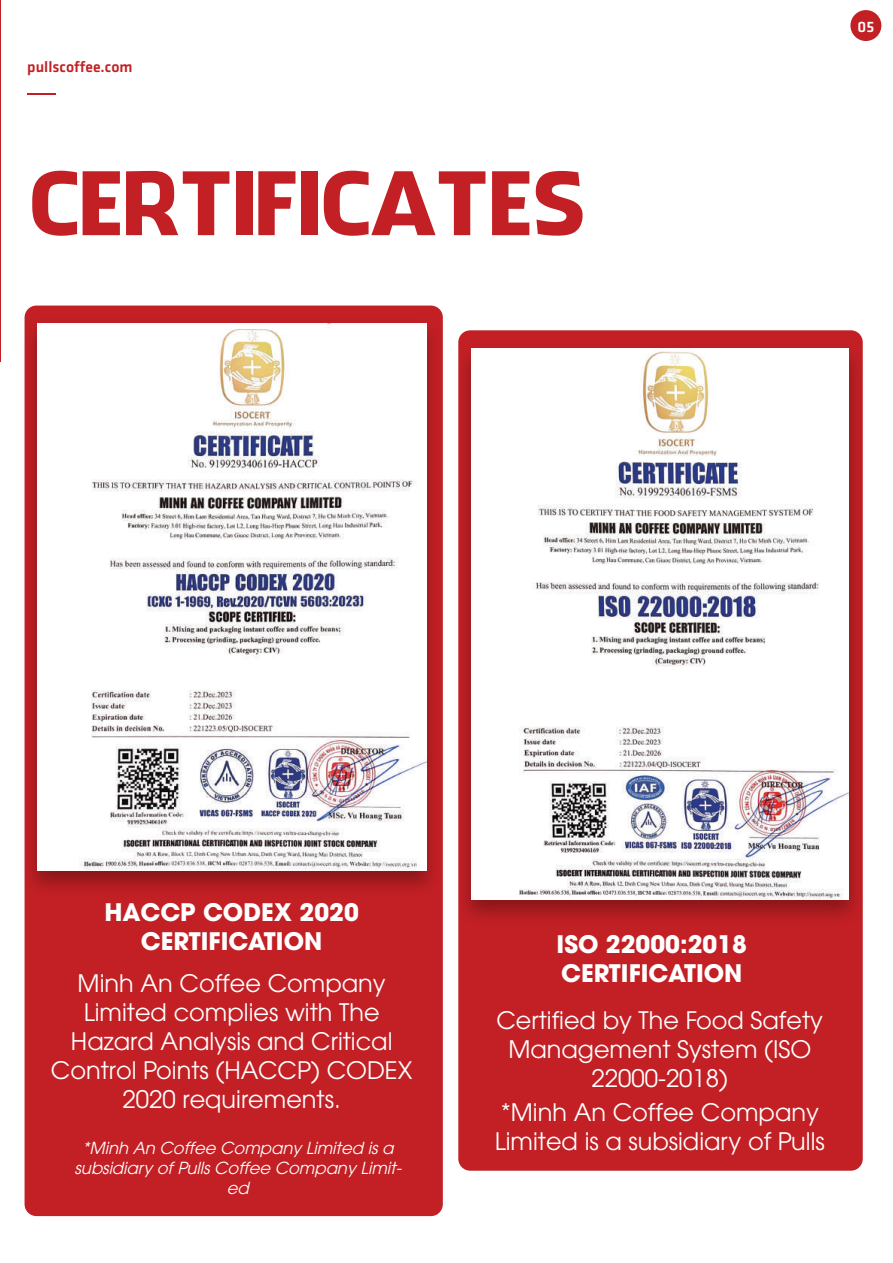
<style>
.page{position:relative;width:893px;height:1263px;background:#fff}
.page>*{position:absolute;margin:0;border:0;box-sizing:border-box;transform-origin:0 0}
.t1{font:85.2px "UTM Facebook";color:#c22025}
.t2{font:24px/28.8px "UTM Avo";color:#fff;text-align:center}
.t3{font:700 24px/28.8px "UTM Avo";color:#fff;text-align:center}
.t4{font:italic 16.5px/19.8px "UTM Avo";color:#fff;text-align:center}
.t5{font:15.75px "UTM Facebook K&T";color:#c22025}
.t6{font:15.75px "UTM Facebook K&T";color:#fff}
</style>
<div class="page">
<svg style="left:0;top:0;width:1px;height:362px"></svg>
<svg style="left:27px;top:93px;width:29px;height:1px"></svg>
<div style="left:850px;top:10px;width:31px;height:31px;background:#c22025;border-radius:50%"></div>
<div style="left:458px;top:330px;width:405px;height:841px;background:#c22025;border-radius:12px"></div>
<img style="left:458px;top:336px;width:405px;height:597px">
<img style="left:472px;top:348px;width:377px;height:551px">
<div style="left:25px;top:306px;width:418px;height:910px;background:#c22025;border-radius:12px"></div>
<img style="left:24px;top:311px;width:419px;height:592px">
<img style="left:37px;top:323px;width:389px;height:547px">
<p class="t5" style="left:27px;top:55px;width:107px">pullscoffee.com</p>
<h1 class="t1" style="left:29px;top:132px;width:558px">CERTIFICATES</h1>
<p class="t6" style="left:858px;top:16px;width:18px">05</p>
<p class="t3" style="left:105px;top:895px;width:256px">HACCP CODEX 2020<br>CERTIFICATION</p>
<p class="t2" style="left:78px;top:967px;width:309px">Minh An Coffee Company</p>
<p class="t2" style="left:51px;top:996px;width:363px">Limited complies with The<br>Hazard Analysis and Critical<br>Control Points (HACCP) CODEX<br>2020 requirements.</p>
<p class="t4" style="left:75px;top:1136px;width:329px">*Minh An Coffee Company Limited is a subsidiary of Pulls Coffee Company Limit&shy;ed</p>
<p class="t3" style="left:557px;top:928px;width:192px">ISO 22000:2018</p>
<p class="t3" style="left:561px;top:957px;width:183px">CERTIFICATION</p>
<p class="t2" style="left:496px;top:1004px;width:328px">Certified by The Food Safety<br>Management System (ISO<br>22000-2018)</p>
<p class="t2" style="left:495px;top:1095px;width:332px;text-align:left">*Minh An Coffee Company<br>Limited is a subsidiary of Pulls</p>
</div>
